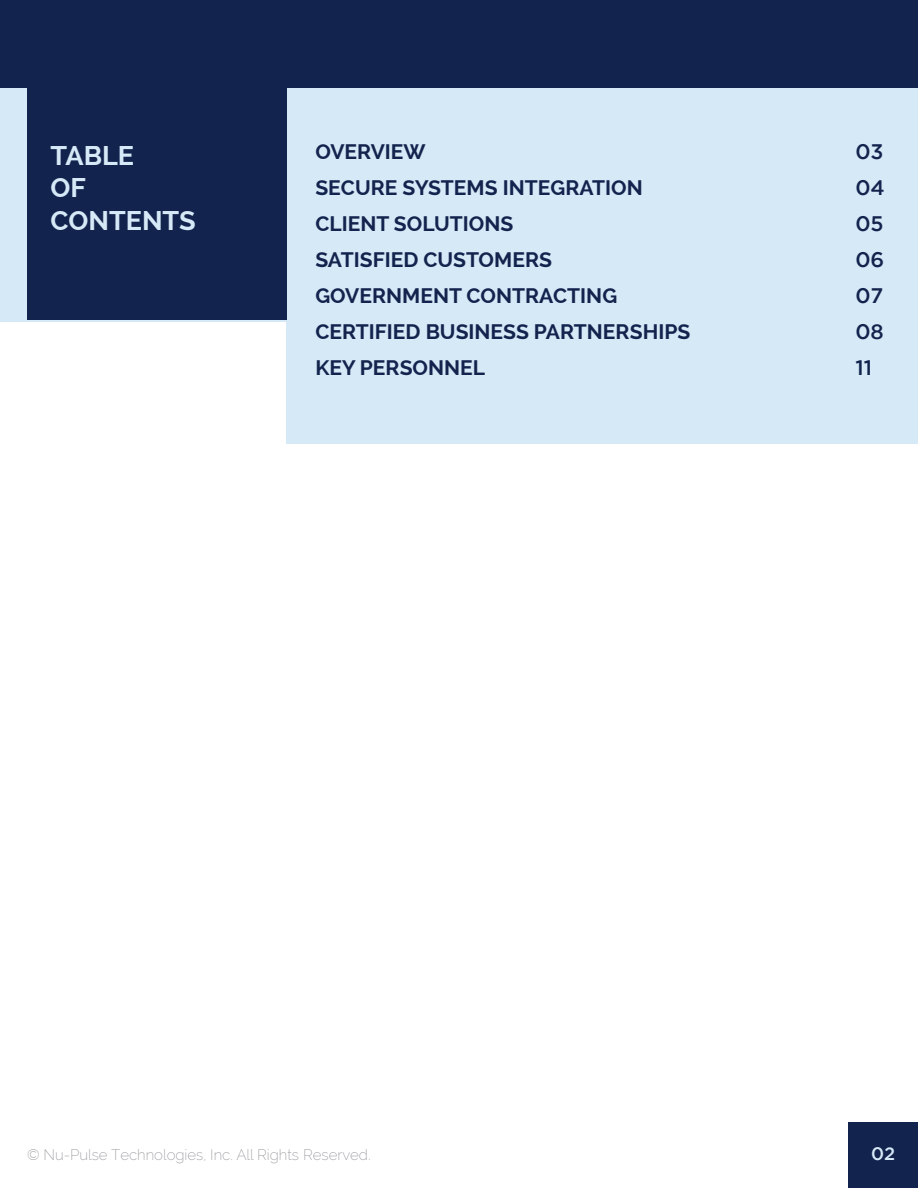
<style>
.page{position:relative;width:918px;height:1188px;background:#fff}
.page>*{position:absolute;margin:0;border:0;box-sizing:border-box;transform-origin:0 0}
.t1{font:700 27px "Raleway";color:#d6e9f7}
.t2{font:700 21px "Raleway";color:#12244d}
.t3{font:500 21px "Gotham";color:#12244d}
.t4{font:500 18px "Gotham";color:#d6e9f7}
.t5{font:200 15px "Raleway";color:#939598}
</style>
<div class="page">
<div style="left:287px;top:321px;width:631px;height:123px;background:#d6e9f7"></div>
<div style="left:0;top:87px;width:918px;height:234px;background:#d6e9f7"></div>
<div style="left:848px;top:1122px;width:70px;height:66px;background:#12244d"></div>
<div style="left:27px;top:87px;width:260px;height:233px;background:#12244d"></div>
<div style="left:0;top:0;width:918px;height:88px;background:#12244d"></div>
<p class="t1" style="left:51px;top:140px;width:85px">TABLE</p>
<p class="t1" style="left:51px;top:172px;width:37px">OF</p>
<p class="t1" style="left:51px;top:205px;width:147px">CONTENTS</p>
<p class="t2" style="left:315px;top:140px;width:112px">OVERVIEW</p>
<p class="t3" style="left:855px;top:140px;width:30px">03</p>
<p class="t2" style="left:315px;top:176px;width:329px">SECURE SYSTEMS INTEGRATION</p>
<p class="t3" style="left:855px;top:176px;width:31px">04</p>
<p class="t2" style="left:315px;top:212px;width:200px">CLIENT SOLUTIONS</p>
<p class="t3" style="left:855px;top:212px;width:30px">05</p>
<p class="t2" style="left:315px;top:248px;width:238px">SATISFIED CUSTOMERS</p>
<p class="t3" style="left:855px;top:248px;width:30px">06</p>
<p class="t2" style="left:315px;top:284px;width:303px">GOVERNMENT CONTRACTING</p>
<p class="t3" style="left:855px;top:284px;width:29px">07</p>
<p class="t2" style="left:315px;top:320px;width:376px">CERTIFIED BUSINESS PARTNERSHIPS</p>
<p class="t3" style="left:855px;top:320px;width:30px">08</p>
<p class="t2" style="left:315px;top:356px;width:171px">KEY PERSONNEL</p>
<p class="t3" style="left:855px;top:356px;width:18px">11</p>
<p class="t5" style="left:27px;top:1146px;width:345px">© Nu-Pulse Technologies, Inc. All Rights Reserved.</p>
<p class="t4" style="left:871px;top:1143px;width:26px">02</p>
</div>
